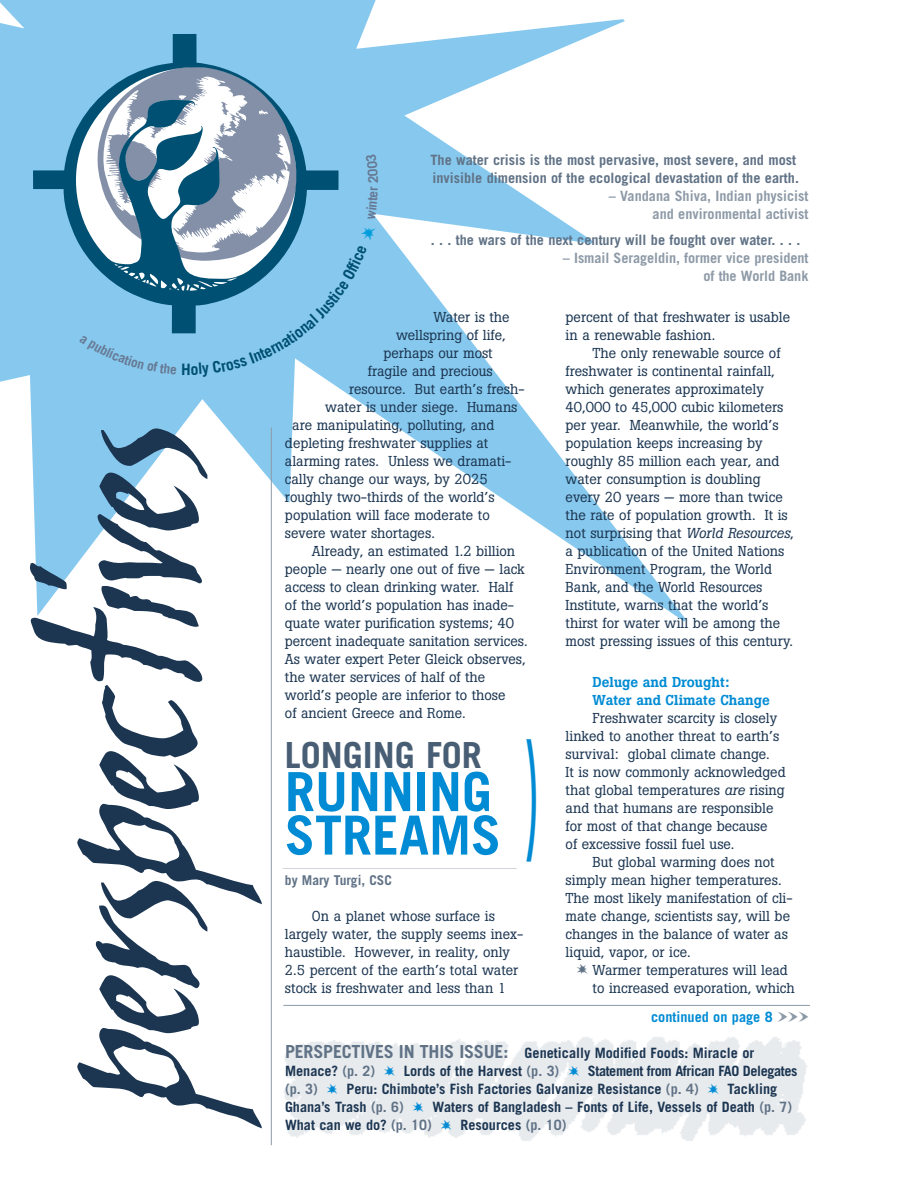
<style>
.page{position:relative;width:918px;height:1188px;background:#fff}
.page>*{position:absolute;margin:0;border:0;box-sizing:border-box;transform-origin:0 0}
.t1{font:italic 217.5px "Skylark ITC";color:#1c3652}
.t2{font:700 150px "Trade Gothic";color:#008bd4;scale:.25 1}
.t3{font:700 54px/43.5px "Trade Gothic";color:#008bd4}
.t4{font:700 36px "Trade Gothic";color:#485e74}
.t5{font:700 15.75px "Trade Gothic";color:#005073}
.t6{font:14.25px/18px "Boton";color:#1c3652}
.t7{font:700 14.25px/18px "Trade Gothic";color:#1c3652}
.t8{font:700 14.25px/18px "Trade Gothic";color:#607286}
.t9{font:700 14.25px/18px "Trade Gothic";color:#8d9aa7;text-align:right}
.t10{font:500 14.25px/18px "Boton";color:#008bd4}
.t11{font:700 14.25px "Trade Gothic";letter-spacing:-.03em;color:#1c3652}
.t12{font:700 14.25px "Trade Gothic";color:#008bd4}
.t13{font:700 13.5px "Trade Gothic";color:#607286}
.s1{font-size:243.6px}
.s2{font-style:italic}
.s3{font-family:"Altemus Borders Four";font-weight:400;font-size:10.5px;color:#8d9aa7}
.s4{font-size:18px;color:#607286}
.s5{color:#607286}
</style>
<div class="page">
<img style="left:270px;top:1020px;width:538px;height:126px">
<svg style="left:0;top:0;width:686px;height:622px"></svg>
<hr style="left:271px;top:428px;width:1px;height:717px;background:#8d9aa7">
<hr style="left:284px;top:1005px;width:526px;height:1px;background:#8d9aa7">
<svg style="left:33px;top:34px;width:306px;height:299px;background:#77bbdf"></svg>
<hr style="left:283px;top:868px;width:234px;height:1px;background:#d2d6dc">
<svg style="left:384px;top:1066px;width:11px;height:10px"></svg>
<svg style="left:568px;top:1066px;width:11px;height:10px"></svg>
<svg style="left:327px;top:1084px;width:11px;height:10px"></svg>
<svg style="left:708px;top:1084px;width:11px;height:10px"></svg>
<svg style="left:413px;top:1102px;width:11px;height:10px"></svg>
<svg style="left:441px;top:1120px;width:11px;height:10px"></svg>
<svg style="left:79px;top:67px;width:299px;height:310px"></svg>
<p class="t5" style="left:181px;top:363px;width:11px">H</p>
<h1 class="t1" style="left:39px;top:1101px;width:700px;rotate:-90deg">perspec<span class="s1">t</span>ives</h1>
<p class="t8" style="left:431px;top:153px;width:370px">The water crisis is the most pervasive, most severe, and most invisible dimension of the ecological devastation of the earth.</p>
<p class="t9" style="left:609px;top:189px;width:201px">– Vandana Shiva, Indian physicist and environmental activist</p>
<p class="t8" style="left:431px;top:232px;width:371px">. . . the wars of the next century will be fought over water. . . .</p>
<p class="t9" style="left:563px;top:250px;width:247px">– Ismail Serageldin, former vice president of the World Bank</p>
<p class="t6" style="left:433px;top:310px;width:78px">Water is the</p>
<p class="t6" style="left:396px;top:328px;width:111px">wellspring of life,</p>
<p class="t6" style="left:383px;top:346px;width:111px">perhaps our most</p>
<p class="t6" style="left:368px;top:364px;width:126px">fragile and precious</p>
<p class="t6" style="left:349px;top:382px;width:177px">resource. But earth’s fresh-</p>
<p class="t6" style="left:325px;top:400px;width:194px">water is under siege. Humans</p>
<p class="t6" style="left:292px;top:418px;width:204px">are manipulating, polluting, and</p>
<p class="t6" style="left:285px;top:436px;width:205px">depleting freshwater supplies at</p>
<p class="t6" style="left:285px;top:454px;width:228px">alarming rates. Unless we dramati-</p>
<p class="t6" style="left:285px;top:472px;width:204px">cally change our ways, by 2025</p>
<p class="t6" style="left:285px;top:490px;width:211px">roughly two-thirds of the world’s</p>
<p class="t6" style="left:285px;top:508px;width:206px">population will face moderate to</p>
<p class="t6" style="left:285px;top:526px;width:152px">severe water shortages.</p>
<p class="t6" style="left:312px;top:544px;width:205px">Already, an estimated 1.2 billion</p>
<p class="t6" style="left:285px;top:562px;width:241px">people — nearly one out of five — lack</p>
<p class="t6" style="left:285px;top:580px;width:230px">access to clean drinking water. Half</p>
<p class="t6" style="left:285px;top:598px;width:231px">of the world’s population has inade-</p>
<p class="t6" style="left:285px;top:616px;width:231px">quate water purification systems; 40</p>
<p class="t6" style="left:285px;top:634px;width:244px">percent inadequate sanitation services.</p>
<p class="t6" style="left:285px;top:652px;width:242px">As water expert Peter Gleick observes,</p>
<p class="t6" style="left:285px;top:670px;width:202px">the water services of half of the</p>
<p class="t6" style="left:285px;top:688px;width:222px">world’s people are inferior to those</p>
<p class="t6" style="left:285px;top:706px;width:182px">of ancient Greece and Rome.</p>
<h3 class="t4" style="left:285px;top:742px;width:199px">LONGING FOR</h3>
<h3 class="t3" style="left:285px;top:775px;width:218px">RUNNING<br>STREAMS</h3>
<p class="t13" style="left:285px;top:875px;width:108px">by Mary Turgi, CSC</p>
<p class="t6" style="left:285px;top:908px;width:240px;text-indent:27px">On a planet whose surface is largely water, the supply seems inex&shy;haustible. However, in reality, only 2.5 percent of the earth’s total water stock is freshwater and less than 1</p>
<h2 class="t2" style="left:525px;top:741px;width:51px">)</h2>
<p class="t6" style="left:566px;top:310px;width:226px">percent of that freshwater is usable in a renewable fashion.</p>
<p class="t6" style="left:566px;top:346px;width:230px;text-indent:27px">The only renewable source of freshwater is continental rainfall, which generates approximately 40,000 to 45,000 cubic kilometers per year. Meanwhile, the world’s population keeps increasing by roughly 85 million each year, and water consumption is doubling every 20 years — more than twice the rate of population growth. It is not surprising that <span class="s2">World Resources</span>, a publication of the United Nations Environment Program, the World Bank, and the World Resources Institute, warns that the world’s thirst for water will be among the most pressing issues of this century.</p>
<p class="t10" style="left:593px;top:674px;width:179px">Deluge and Drought:<br>Water and Climate Change</p>
<p class="t6" style="left:566px;top:710px;width:222px;text-indent:27px">Freshwater scarcity is closely linked to another threat to earth’s survival: global climate change.<br>It is now commonly acknowledged that global temperatures <span class="s2">are</span> rising and that humans are responsible for most of that change because<br>of excessive fossil fuel use.</p>
<p class="t6" style="left:566px;top:854px;width:229px;text-indent:27px">But global warming does not simply mean higher temperatures.<br>The most likely manifestation of cli&shy;mate change, scientists say, will be changes in the balance of water as liquid, vapor, or ice.</p>
<p class="t6" style="left:593px;top:962px;width:204px">Warmer temperatures will lead to increased evaporation, which</p>
<p class="t12" style="left:651px;top:1012px;width:159px">continued on page 8 <span class="s3">WWW</span></p>
<p class="t7" style="left:285px;top:1045px;width:471px"><span class="s4">PERSPECTIVES IN THIS ISSUE:</span> Genetically Modified Foods: Miracle or<br>Menace? <span class="s5">(p. 2)</span></p>
<p class="t7" style="left:404px;top:1063px;width:157px">Lords of the Harvest <span class="s5">(p. 3)</span></p>
<p class="t11" style="left:588px;top:1066px;width:211px">Statement from African FAO Delegates</p>
<p class="t8" style="left:285px;top:1081px;width:34px">(p. 3)</p>
<p class="t7" style="left:346px;top:1081px;width:354px">Peru: Chimbote’s Fish Factories Galvanize Resistance <span class="s5">(p. 4)</span></p>
<p class="t7" style="left:727px;top:1081px;width:51px">Tackling</p>
<p class="t7" style="left:285px;top:1099px;width:120px">Ghana’s Trash <span class="s5">(p. 6)</span></p>
<p class="t7" style="left:432px;top:1099px;width:361px">Waters of Bangladesh – Fonts of Life, Vessels of Death <span class="s5">(p. 7)</span></p>
<p class="t7" style="left:285px;top:1117px;width:148px">What can we do? <span class="s5">(p. 10)</span></p>
<p class="t7" style="left:460px;top:1117px;width:108px">Resources <span class="s5">(p. 10)</span></p>
</div>
